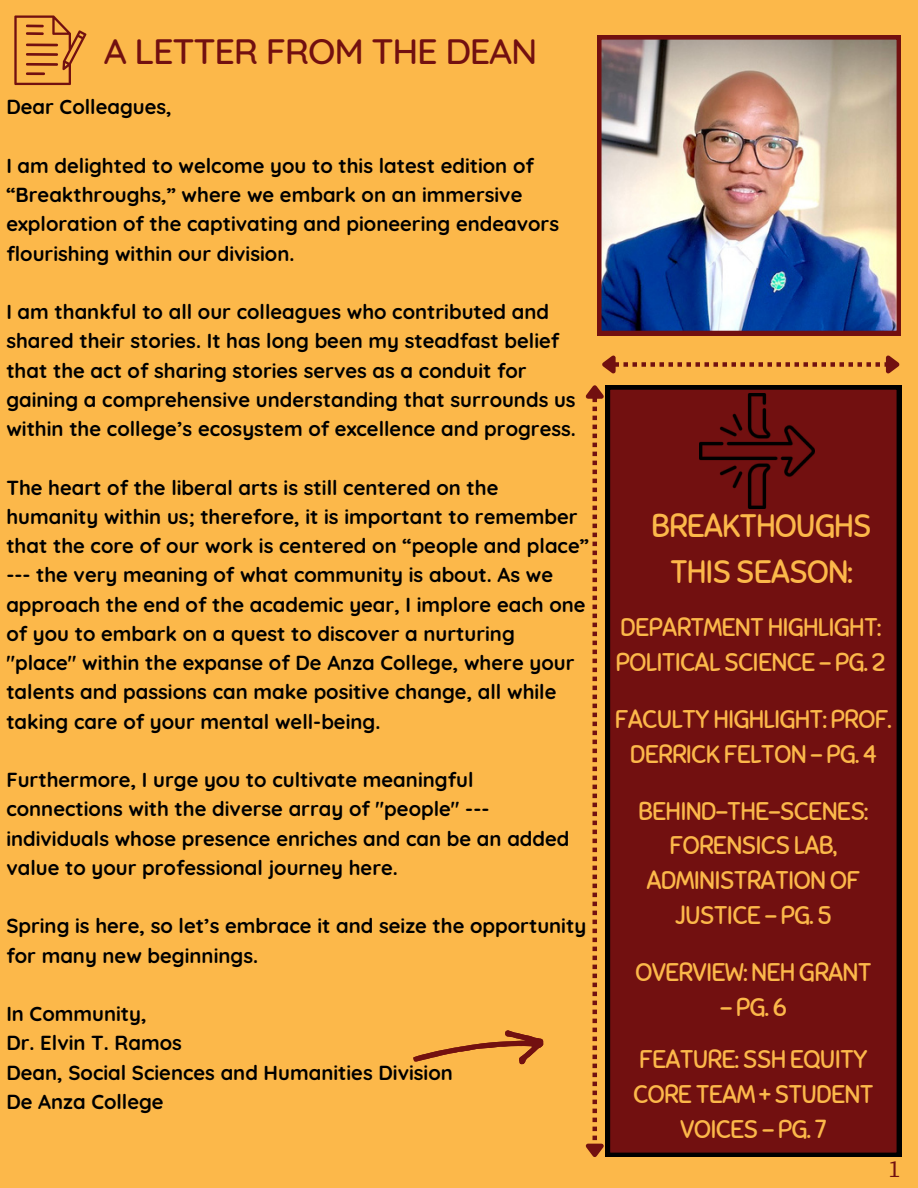
<style>
.page{position:relative;width:918px;height:1188px;background:#fcb84a}
.page>*{position:absolute;margin:0;border:0;box-sizing:border-box;transform-origin:0 0}
.t1{font:500 36px "Quicksand";letter-spacing:-.035em;color:#721010}
.t2{font:32.4px/45.3px "Sniglet";letter-spacing:-.035em;color:#fcb84a;text-align:center}
.t3{font:25.5px/34.8px "Sniglet";letter-spacing:-.035em;color:#fcb84a;text-align:center}
.t4{font:24px "Source Serif Pro";color:#721010}
.t5{font:700 20.25px/29.2px "Quicksand";color:#000}
</style>
<div class="page">
<img style="left:597px;top:35px;width:304px;height:300px">
<svg style="left:585px;top:355px;width:317px;height:802px"></svg>
<svg style="left:14px;top:15px;width:72px;height:70px"></svg>
<img style="left:700px;top:394px;width:114px;height:114px">
<svg style="left:413px;top:1030px;width:131px;height:35px"></svg>
<h1 class="t1" style="left:104px;top:28px;width:435px">A LETTER FROM THE DEAN</h1>
<p class="t5" style="left:6px;top:92px;width:167px">Dear Colleagues,</p>
<p class="t5" style="left:6px;top:151px;width:554px">I am delighted to welcome you to this latest edition of “Breakthroughs,” where we embark on an immersive exploration of the captivating and pioneering endeavors flourishing within our division.</p>
<p class="t5" style="left:6px;top:297px;width:571px">I am thankful to all our colleagues who contributed and shared their stories. It has long been my steadfast belief that the act of sharing stories serves as a conduit for gaining a comprehensive understanding that surrounds us within the college’s ecosystem of excellence and progress.</p>
<p class="t5" style="left:6px;top:472px;width:584px">The heart of the liberal arts is still centered on the humanity within us; therefore, it is important to remember that the core of our work is centered on “people and place” --- the very meaning of what community is about. As we approach the end of the academic year, I implore each one of you to embark on a quest to discover a nurturing "place" within the expanse of De Anza College, where your talents and passions can make positive change, all while taking care of your mental well-being.</p>
<p class="t5" style="left:6px;top:765px;width:565px">Furthermore, I urge you to cultivate meaningful connections with the diverse array of "people" --- individuals whose presence enriches and can be an added value to your professional journey here.</p>
<p class="t5" style="left:6px;top:911px;width:581px">Spring is here, so let’s embrace it and seize the opportunity for many new beginnings.</p>
<p class="t5" style="left:6px;top:999px;width:448px">In Community,<br>Dr. Elvin T. Ramos<br>Dean, Social Sciences and Humanities Division<br>De Anza College</p>
<h2 class="t2" style="left:651px;top:504px;width:222px">BREAKTHOUGHS<br>THIS SEASON:</h2>
<p class="t3" style="left:615px;top:610px;width:272px;text-align:left">DEPARTMENT HIGHLIGHT:<br>POLITICAL SCIENCE - PG. 2</p>
<p class="t3" style="left:615px;top:702px;width:278px">FACULTY HIGHLIGHT: PROF.<br>DERRICK FELTON - PG. 4</p>
<p class="t3" style="left:638px;top:794px;width:232px">BEHIND-THE-SCENES:<br>FORENSICS LAB,<br>ADMINISTRATION OF<br>JUSTICE - PG. 5</p>
<p class="t3" style="left:635px;top:955px;width:238px">OVERVIEW: NEH GRANT -PG.6</p>
<p class="t3" style="left:633px;top:1042px;width:242px">FEATURE: SSH EQUITY<br>CORE TEAM + STUDENT<br>VOICES - PG. 7</p>
<p class="t4" style="left:888px;top:1155px;width:13px">1</p>
</div>
